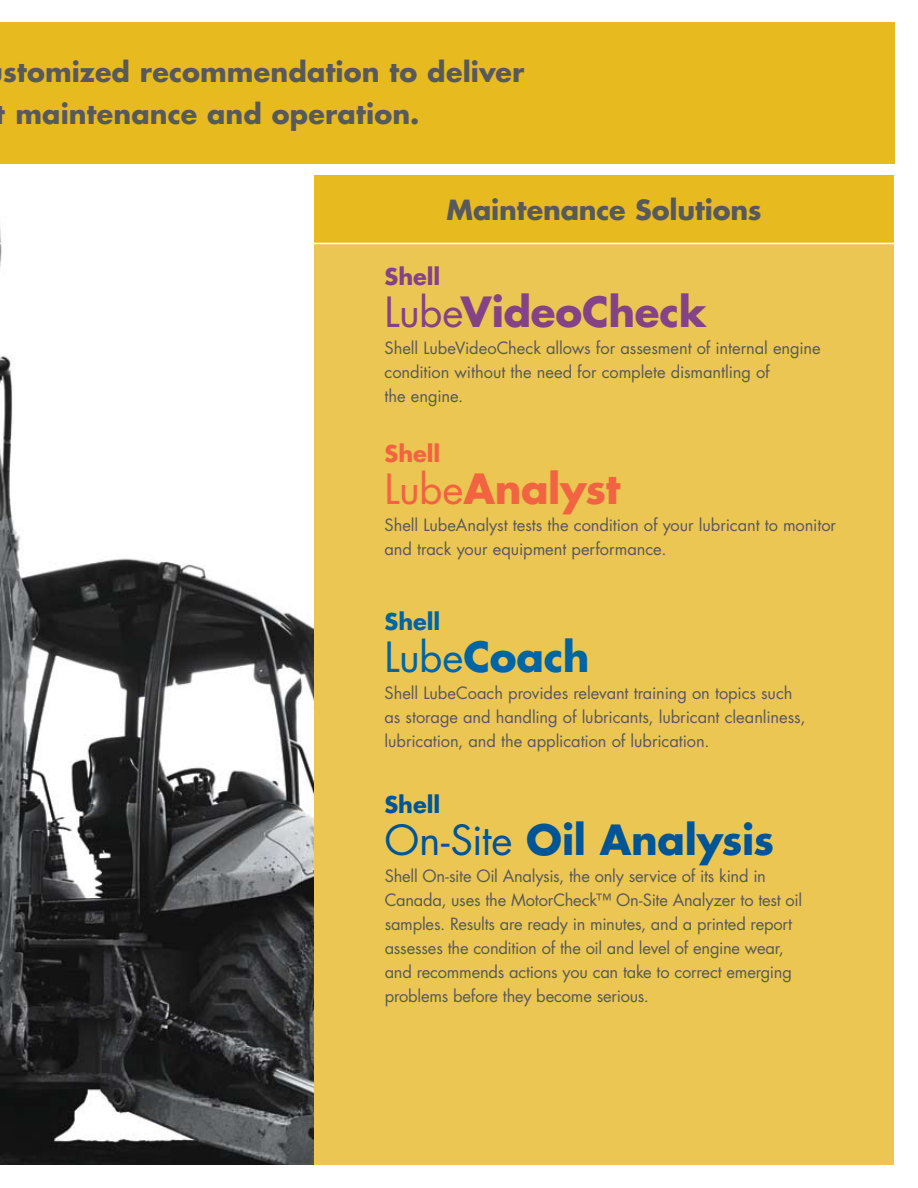
<style>
.page{position:relative;width:918px;height:1188px;background:#fff}
.page>*{position:absolute;margin:0;border:0;box-sizing:border-box;transform-origin:0 0}
.t1{font:700 40.5px "Futura";letter-spacing:-.01em;color:#005596}
.t2{font:700 40.5px "Futura";letter-spacing:-.005em;color:#834386}
.t3{font:700 40.5px "Futura";letter-spacing:-.01em;color:#f26341}
.t4{font:700 40.5px "Futura";letter-spacing:-.01em;color:#0065a4}
.t5{font:700 27px/42px "Futura";color:#58595b}
.t6{font:700 22.5px "Futura";letter-spacing:-.005em;color:#005596}
.t7{font:700 22.5px "Futura";letter-spacing:-.005em;color:#834386}
.t8{font:700 22.5px "Futura";letter-spacing:-.005em;color:#f26341}
.t9{font:700 22.5px "Futura";letter-spacing:-.005em;color:#0065a4}
.t10{font:16.5px/24px "Futura";letter-spacing:-.01em;color:#58595b}
.s1{font-weight:400}
</style>
<div class="page">
<img style="left:0;top:227px;width:314px;height:937px">
<div style="left:314px;top:175px;width:580px;height:989px;background:#ecc652"></div>
<div style="left:314px;top:175px;width:580px;height:68px;background:#e7ba20"></div>
<hr style="left:0;top:243px;width:918px;height:1px;background:#fff">
<div style="left:0;top:22px;width:894px;height:141px;background:#e7ba20"></div>
<h2 class="t5" style="left:-4px;top:50px;width:530px">stomized recommendation to deliver t maintenance and operation.</h2>
<h2 class="t5" style="left:447px;top:188px;width:317px">Maintenance Solutions</h2>
<h3 class="t7" style="left:385px;top:261px;width:57px">Shell</h3>
<h1 class="t2" style="left:385px;top:284px;width:324px"><span class="s1">Lube</span>VideoCheck</h1>
<p class="t10" style="left:385px;top:336px;width:438px">Shell LubeVideoCheck allows for assesment of internal engine condition without the need for complete dismantling of<br>the engine.</p>
<h3 class="t8" style="left:385px;top:438px;width:57px">Shell</h3>
<h1 class="t3" style="left:385px;top:461px;width:237px"><span class="s1">Lube</span>Analyst</h1>
<p class="t10" style="left:385px;top:513px;width:453px">Shell LubeAnalyst tests the condition of your lubricant to monitor and track your equipment performance.</p>
<h3 class="t9" style="left:385px;top:606px;width:57px">Shell</h3>
<h1 class="t4" style="left:385px;top:628px;width:207px"><span class="s1">Lube</span>Coach</h1>
<p class="t10" style="left:385px;top:680px;width:422px">Shell LubeCoach provides relevant training on topics such as storage and handling of lubricants, lubricant cleanliness, lubrication, and the application of lubrication.</p>
<h3 class="t6" style="left:385px;top:789px;width:57px">Shell</h3>
<h1 class="t1" style="left:385px;top:812px;width:391px"><span class="s1">On-Site</span> Oil Analysis</h1>
<p class="t10" style="left:385px;top:864px;width:419px">Shell On-site Oil Analysis, the only service of its kind in Canada, uses the MotorCheck™ On-Site Analyzer to test oil samples. Results are ready in minutes, and a printed report assesses the condition of the oil and level of engine wear, and recommends actions you can take to correct emerging problems before they become serious.</p>
</div>
